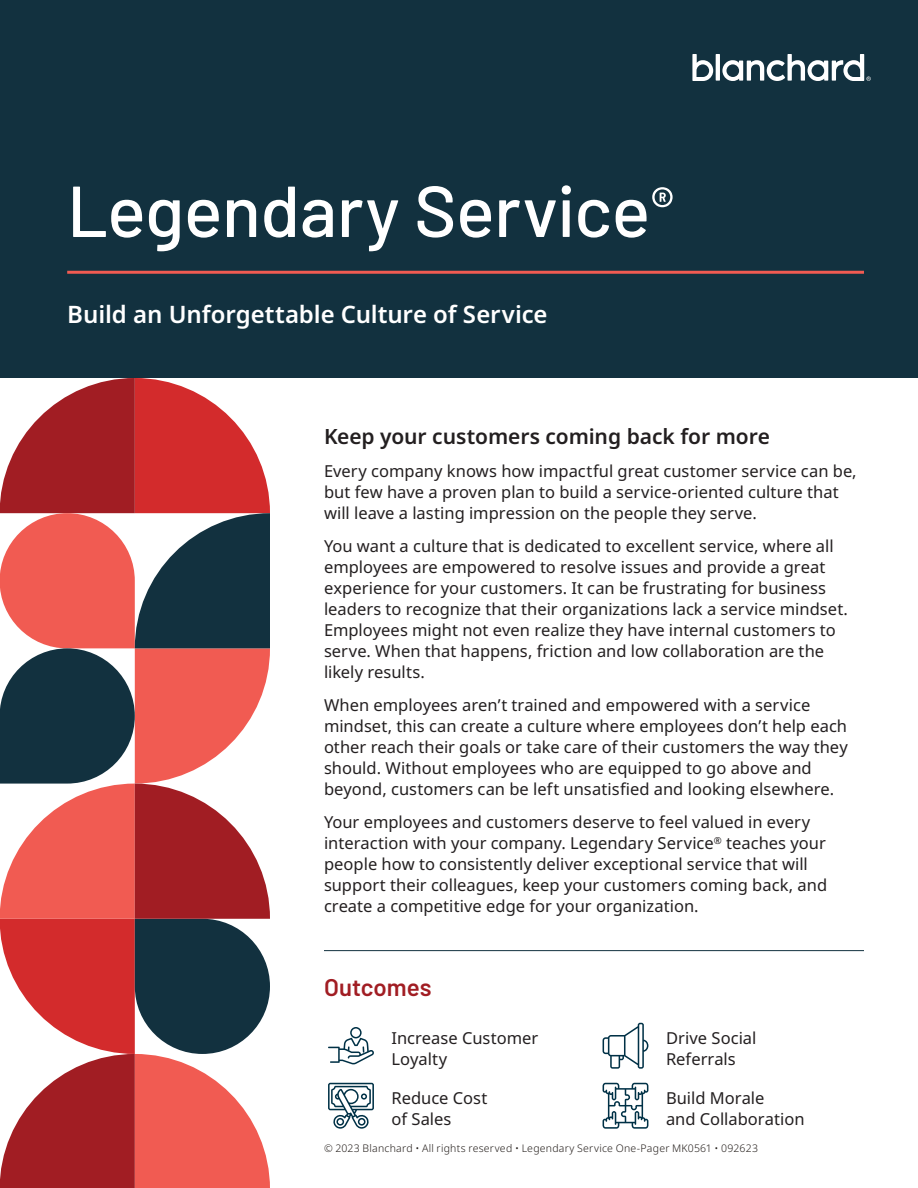
<style>
.page{position:relative;width:918px;height:1188px;background:#fff}
.page>*{position:absolute;margin:0;border:0;box-sizing:border-box;transform-origin:0 0}
.Doc_Title{font:500 72px "Barlow";letter-spacing:-.005em;color:#fff}
.Doc_Subhead{font:600 24px "Noto Sans";letter-spacing:-.005em;color:#fff}
.Outcomes{font:600 24px "Barlow";color:#a11d23}
.Body_Copy{font:600 21px "Noto Sans";letter-spacing:-.005em;color:#231f20}
.Body_Copy-2{font:16.5px/21px "Noto Sans";color:#231f20}
.Outcome_Bullets{font:16.5px/21px "Noto Sans";color:#231f20}
.t1{font:300 10.5px "Noto Sans";letter-spacing:.02em;color:#241e1b}
</style>
<div class="page">
<div style="left:0;top:0;width:918px;height:378px;background:#12313f"></div>
<svg style="left:0;top:378px;width:270px;height:810px"></svg>
<svg style="left:692px;top:54px;width:21px;height:27px"></svg>
<hr style="left:716px;top:54px;width:4px;height:27px;background:#fff">
<svg style="left:722px;top:54px;width:149px;height:27px"></svg>
<hr style="left:324px;top:950px;width:540px;height:1px;background:#12313f">
<svg style="left:328px;top:1027px;width:46px;height:37px"></svg>
<svg style="left:328px;top:1083px;width:46px;height:46px"></svg>
<svg style="left:603px;top:1023px;width:45px;height:46px"></svg>
<svg style="left:603px;top:1083px;width:45px;height:46px"></svg>
<hr style="left:67px;top:271px;width:797px;height:3px;background:#f15b52">
<p class="Doc_Title" style="left:67px;top:159px;width:608px">Legendary Service<sup>®</sup></p>
<p class="Doc_Subhead" style="left:67px;top:300px;width:482px">Build an Unforgettable Culture of Service</p>
<p class="Body_Copy" style="left:324px;top:424px;width:447px">Keep your customers coming back for more</p>
<p class="Body_Copy-2" style="left:324px;top:461px;width:534px">Every company knows how impactful great customer service can be, but few have a proven plan to build a service-oriented culture that will leave a lasting impression on the people they serve.</p>
<p class="Body_Copy-2" style="left:324px;top:536px;width:525px">You want a culture that is dedicated to excellent service, where all employees are empowered to resolve issues and provide a great experience for your customers. It can be frustrating for business leaders to recognize that their organizations lack a service mindset.<br>Employees might not even realize they have internal customers to serve. When that happens, friction and low collaboration are the likely results.</p>
<p class="Body_Copy-2" style="left:324px;top:695px;width:525px">When employees aren’t trained and empowered with a service mindset, this can create a culture where employees don’t help each other reach their goals or take care of their customers the way they should. Without employees who are equipped to go above and beyond, customers can be left unsatisfied and looking elsewhere.</p>
<p class="Body_Copy-2" style="left:324px;top:812px;width:505px">Your employees and customers deserve to feel valued in every interaction with your company. Legendary Service<sup>®</sup> teaches your people how to consistently deliver exceptional service that will support their colleagues, keep your customers coming back, and create a competitive edge for your organization.</p>
<p class="Outcomes" style="left:324px;top:969px;width:109px">Outcomes</p>
<p class="Outcome_Bullets" style="left:392px;top:1028px;width:148px">Increase Customer<br>Loyalty</p>
<p class="Outcome_Bullets" style="left:392px;top:1088px;width:97px">Reduce Cost of Sales</p>
<p class="Outcome_Bullets" style="left:666px;top:1028px;width:92px">Drive Social<br>Referrals</p>
<p class="Outcome_Bullets" style="left:666px;top:1088px;width:140px">Build Morale<br>and Collaboration</p>
<p class="t1" style="left:324px;top:1142px;width:435px">© 2023 Blanchard • All rights reserved • Legendary Service One-Pager MK0561 • 092623</p>
</div>
